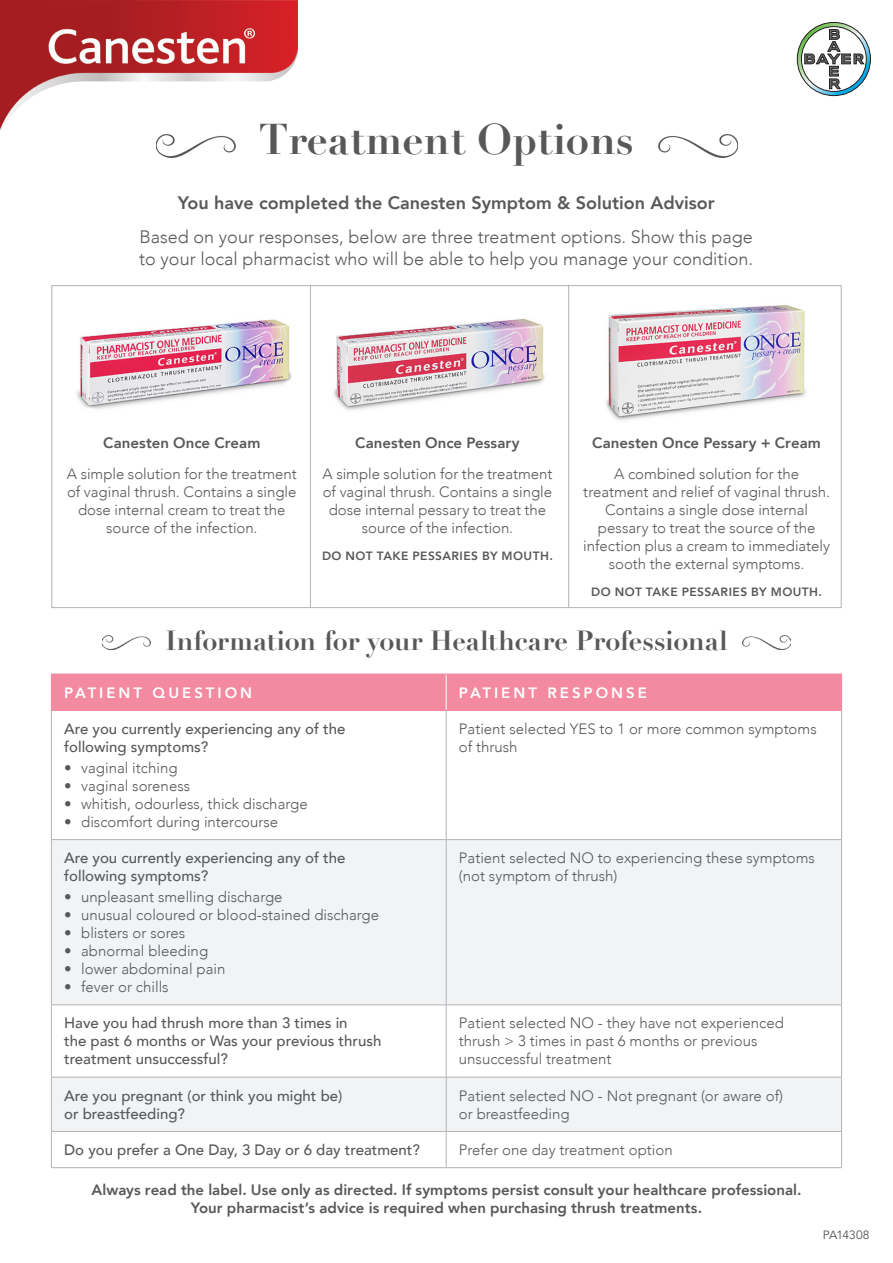
<style>
.page{position:relative;width:893px;height:1263px;background:#fff}
.page>*{position:absolute;margin:0;border:0;box-sizing:border-box;transform-origin:0 0}
.t1{font:700 42px "Didot";color:#57585a}
.t2{font:700 27px "Didot";letter-spacing:-.005em;color:#57585a}
.t3{font:300 18px/21.6px "Avenir";color:#57585a}
.t4{font:800 18px "Avenir";color:#57585a}
.t5{font:300 15px/18px "Avenir";color:#57585a}
.t6{font:500 15px/18px "Avenir";color:#57585a}
.t7{font:800 15px/18px "Avenir";letter-spacing:.005em;color:#57585a;text-align:center}
.t8{font:800 15px "Avenir";letter-spacing:.2em;color:#fff}
.t9{font:800 12px "Avenir";letter-spacing:.035em;color:#57585a}
.t10{font:12px "Avenir";letter-spacing:-.025em;color:#535354}
</style>
<div class="page">
<img style="left:0;top:0;width:298px;height:131px">
<svg style="left:797px;top:22px;width:74px;height:74px"></svg>
<img style="left:76px;top:319px;width:216px;height:90px">
<img style="left:333px;top:318px;width:212px;height:93px">
<img style="left:606px;top:305px;width:200px;height:116px">
<img style="left:658px;top:134px;width:80px;height:24px">
<img style="left:156px;top:134px;width:80px;height:24px">
<img style="left:742px;top:636px;width:48px;height:14px">
<img style="left:103px;top:636px;width:47px;height:14px">
<div style="left:51px;top:674px;width:395px;height:36px;background:#f38aa0"></div>
<div style="left:446px;top:674px;width:396px;height:36px;background:#f38aa0"></div>
<svg style="left:52px;top:840px;width:789px;height:291px;fill:#f2f3f4"></svg>
<hr style="left:446px;top:674px;width:1px;height:36px;background:#fff">
<hr style="left:51px;top:711px;width:1px;height:128px;background:#b2b3b7">
<hr style="left:446px;top:711px;width:1px;height:128px;background:#b2b3b7">
<hr style="left:841px;top:711px;width:1px;height:128px;background:#b2b3b7">
<hr style="left:51px;top:839px;width:395px;height:1px;background:#b2b3b7">
<hr style="left:51px;top:840px;width:1px;height:164px;background:#b2b3b7">
<hr style="left:446px;top:839px;width:396px;height:1px;background:#b2b3b7">
<hr style="left:446px;top:840px;width:1px;height:164px;background:#b2b3b7">
<hr style="left:841px;top:840px;width:1px;height:164px;background:#b2b3b7">
<hr style="left:51px;top:1004px;width:395px;height:1px;background:#b2b3b7">
<hr style="left:51px;top:1005px;width:1px;height:72px;background:#b2b3b7">
<hr style="left:446px;top:1004px;width:396px;height:1px;background:#b2b3b7">
<hr style="left:446px;top:1005px;width:1px;height:72px;background:#b2b3b7">
<hr style="left:841px;top:1005px;width:1px;height:72px;background:#b2b3b7">
<hr style="left:51px;top:1077px;width:395px;height:1px;background:#b2b3b7">
<hr style="left:51px;top:1077px;width:1px;height:54px;background:#b2b3b7">
<hr style="left:446px;top:1077px;width:396px;height:1px;background:#b2b3b7">
<hr style="left:446px;top:1077px;width:1px;height:54px;background:#b2b3b7">
<hr style="left:841px;top:1077px;width:1px;height:54px;background:#b2b3b7">
<hr style="left:51px;top:1131px;width:395px;height:1px;background:#b2b3b7">
<hr style="left:51px;top:1132px;width:1px;height:35px;background:#b2b3b7">
<hr style="left:446px;top:1131px;width:396px;height:1px;background:#b2b3b7">
<hr style="left:446px;top:1132px;width:1px;height:35px;background:#b2b3b7">
<hr style="left:841px;top:1132px;width:1px;height:35px;background:#b2b3b7">
<hr style="left:51px;top:1167px;width:395px;height:1px;background:#b2b3b7">
<hr style="left:446px;top:1167px;width:396px;height:1px;background:#b2b3b7">
<hr style="left:446px;top:674px;width:396px;height:1px;background:#f38aa0">
<hr style="left:51px;top:710px;width:395px;height:1px;background:#f38aa0">
<hr style="left:446px;top:710px;width:396px;height:1px;background:#f38aa0">
<hr style="left:310px;top:285px;width:1px;height:323px;background:#b2b3b7">
<hr style="left:568px;top:285px;width:1px;height:323px;background:#b2b3b7">
<p class="t1" style="left:259px;top:113px;width:376px">Treatment Options</p>
<p class="t4" style="left:178px;top:189px;width:538px">You have completed the Canesten Symptom &amp; Solution Advisor</p>
<p class="t3" style="left:139px;top:226px;width:615px">Based on your responses, below are three treatment options. Show this page to your local pharmacist who will be able to help you manage your condition.</p>
<p class="t7" style="left:103px;top:434px;width:159px">Canesten Once Cream</p>
<p class="t5" style="left:67px;top:465px;width:231px;text-align:center">A simple solution for the treatment of vaginal thrush. Contains a single dose internal cream to treat the source of the infection.</p>
<p class="t7" style="left:355px;top:434px;width:166px">Canesten Once Pessary</p>
<p class="t5" style="left:322px;top:465px;width:231px;text-align:center">A simple solution for the treatment of vaginal thrush. Contains a single dose internal pessary to treat the source of the infection.</p>
<p class="t9" style="left:322px;top:546px;width:232px">DO NOT TAKE PESSARIES BY MOUTH.</p>
<p class="t7" style="left:592px;top:434px;width:230px">Canesten Once Pessary + Cream</p>
<p class="t5" style="left:583px;top:465px;width:248px;text-align:center">A combined solution for the treatment and relief of vaginal thrush.<br>Contains a single dose internal pessary to treat the source of the infection plus a cream to immediately sooth the external symptoms.</p>
<p class="t9" style="left:591px;top:582px;width:232px">DO NOT TAKE PESSARIES BY MOUTH.</p>
<p class="t2" style="left:165px;top:624px;width:564px">Information for your Healthcare Professional</p>
<p class="t8" style="left:64px;top:681px;width:190px">PATIENT QUESTION</p>
<p class="t8" style="left:459px;top:681px;width:190px">PATIENT RESPONSE</p>
<p class="t6" style="left:64px;top:719px;width:283px">Are you currently experiencing any of the following symptoms?</p>
<p class="t5" style="left:64px;top:759px;width:115px">• vaginal itching</p>
<p class="t5" style="left:64px;top:777px;width:127px">• vaginal soreness</p>
<p class="t5" style="left:64px;top:795px;width:245px">• whitish, odourless, thick discharge</p>
<p class="t5" style="left:64px;top:813px;width:216px">• discomfort during intercourse</p>
<p class="t5" style="left:459px;top:720px;width:359px">Patient selected YES to 1 or more common symptoms of thrush</p>
<p class="t6" style="left:64px;top:848px;width:283px">Are you currently experiencing any of the following symptoms?</p>
<p class="t5" style="left:64px;top:888px;width:220px">• unpleasant smelling discharge</p>
<p class="t5" style="left:64px;top:906px;width:316px">• unusual coloured or blood-stained discharge</p>
<p class="t5" style="left:64px;top:924px;width:122px">• blisters or sores</p>
<p class="t5" style="left:64px;top:942px;width:145px">• abnormal bleeding</p>
<p class="t5" style="left:64px;top:960px;width:163px">• lower abdominal pain</p>
<p class="t5" style="left:64px;top:978px;width:106px">• fever or chills</p>
<p class="t5" style="left:459px;top:849px;width:357px">Patient selected NO to experiencing these symptoms (not symptom of thrush)</p>
<p class="t6" style="left:64px;top:1013px;width:319px">Have you had thrush more than 3 times in<br>the past 6 months or Was your previous thrush treatment unsuccessful?</p>
<p class="t5" style="left:459px;top:1014px;width:326px">Patient selected NO - they have not experienced thrush &gt; 3 times in past 6 months or previous unsuccessful treatment</p>
<p class="t6" style="left:64px;top:1085px;width:280px">Are you pregnant (or think you might be) or breastfeeding?</p>
<p class="t5" style="left:459px;top:1086px;width:326px">Patient selected NO - Not pregnant (or aware of) or breastfeeding</p>
<p class="t6" style="left:64px;top:1140px;width:357px">Do you prefer a One Day, 3 Day or 6 day treatment?</p>
<p class="t5" style="left:459px;top:1141px;width:215px">Prefer one day treatment option</p>
<p class="t7" style="left:91px;top:1181px;width:711px">Always read the label. Use only as directed. If symptoms persist consult your healthcare professional.<br>Your pharmacist’s advice is required when purchasing thrush treatments.</p>
<p class="t10" style="left:823px;top:1227px;width:48px">PA14308</p>
</div>
